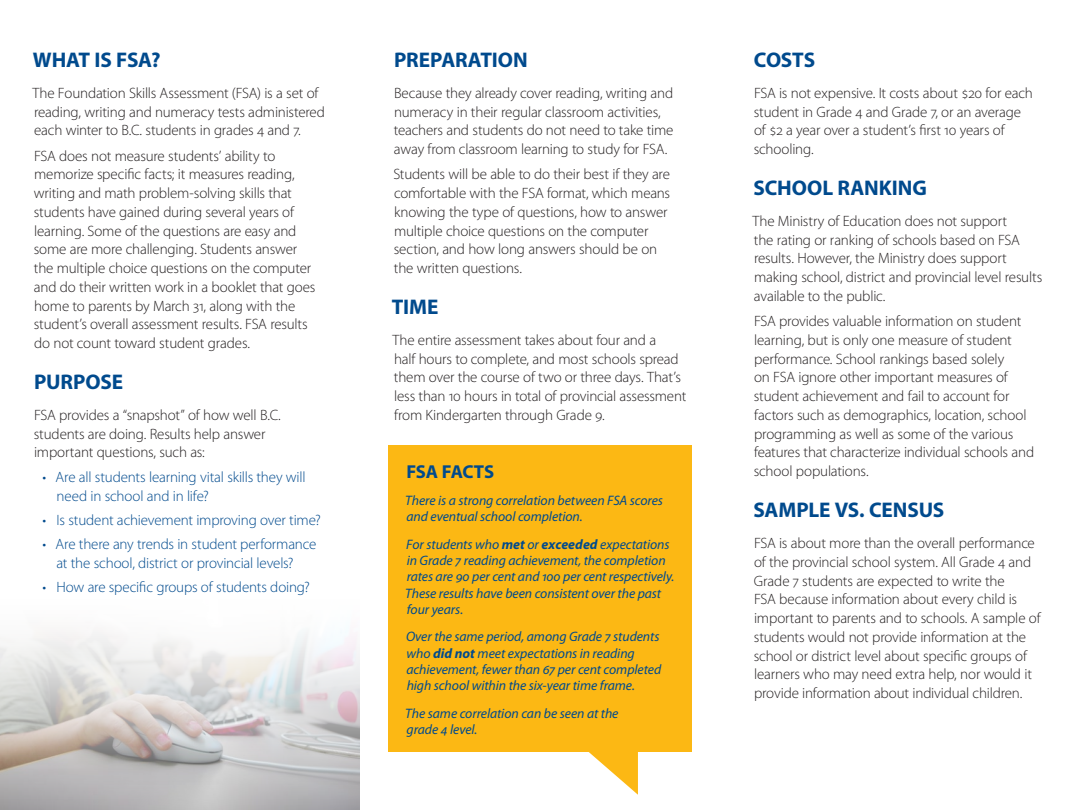
<style>
.page{position:relative;width:1080px;height:810px;background:#fff}
.page>*{position:absolute;margin:0;border:0;box-sizing:border-box;transform-origin:0 0}
.t1{font:700 21.25px "Myriad Pro";letter-spacing:-.005em;color:#004a8d}
.t2{font:700 18.75px "Myriad Pro";color:#004a8d}
.t3{font:300 15px/18.8px "Myriad Pro";letter-spacing:-.01em;color:#231f20}
.t4{font:300 15px/18.8px "Myriad Pro";letter-spacing:-.015em;color:#004a8d}
.t5{font:italic 13.75px/16.2px "Myriad Pro";letter-spacing:-.005em;color:#004a8d}
.s1{font-weight:700}
</style>
<div class="page">
<img style="left:0;top:632px;width:360px;height:178px">
<div style="left:388px;top:446px;width:304px;height:306px;background:#fcb814"></div>
<svg style="left:589px;top:752px;width:49px;height:43px"></svg>
<h1 class="t1" style="left:33px;top:48px;width:129px">WHAT IS FSA?</h1>
<p class="t3" style="left:32px;top:83px;width:294px">The Foundation Skills Assessment (FSA) is a set of reading, writing and numeracy tests administered each winter to B.C. students in grades 4 and 7.</p>
<p class="t3" style="left:34px;top:146px;width:283px">FSA does not measure students’ ability to memorize specific facts; it measures reading, writing and math problem-solving skills that students have gained during several years of learning. Some of the questions are easy and some are more challenging. Students answer the multiple choice questions on the computer and do their written work in a booklet that goes home to parents by March 31, along with the student’s overall assessment results. FSA results do not count toward student grades.</p>
<h1 class="t1" style="left:34px;top:370px;width:91px">PURPOSE</h1>
<p class="t3" style="left:34px;top:405px;width:249px">FSA provides a “snapshot” of how well B.C. students are doing. Results help answer important questions, such as:</p>
<p class="t4" style="left:57px;top:467px;width:251px;text-indent:-14px">• Are all students learning vital skills they will need in school and in life?</p>
<p class="t4" style="left:42px;top:510px;width:280px">• Is student achievement improving over time?</p>
<p class="t4" style="left:42px;top:535px;width:276px;text-align:center">• Are there any trends in student performance at the school, district or provincial levels?</p>
<p class="t4" style="left:42px;top:578px;width:269px">• How are specific groups of students doing?</p>
<h1 class="t1" style="left:394px;top:48px;width:135px">PREPARATION</h1>
<p class="t3" style="left:394px;top:83px;width:281px">Because they already cover reading, writing and numeracy in their regular classroom activities, teachers and students do not need to take time away from classroom learning to study for FSA.</p>
<p class="t3" style="left:393px;top:165px;width:278px">Students will be able to do their best if they are comfortable with the FSA format, which means knowing the type of questions, how to answer multiple choice questions on the computer section, and how long answers should be on the written questions.</p>
<h1 class="t1" style="left:392px;top:295px;width:48px">TIME</h1>
<p class="t3" style="left:392px;top:330px;width:295px">The entire assessment takes about four and a<br>half hours to complete, and most schools spread them over the course of two or three days. That’s less than 10 hours in total of provincial assessment from Kindergarten through Grade 9.</p>
<p class="t2" style="left:406px;top:461px;width:11px">FSA</p>
<p class="t2" style="left:442px;top:461px;width:54px">FACTS</p>
<p class="t5" style="left:405px;top:492px;width:259px">There is a strong correlation between FSA scores and eventual school completion.</p>
<p class="t5" style="left:405px;top:536px;width:271px">For students who <span class="s1">met</span> or <span class="s1">exceeded</span> expectations in Grade 7 reading achievement, the completion rates are 90 per cent and 100 per cent respectively.<br>These results have been consistent over the past four years.</p>
<p class="t5" style="left:406px;top:628px;width:257px">Over the same period, among Grade 7 students who <span class="s1">did not</span> meet expectations in reading achievement, fewer than 67 per cent completed high school within the six-year time frame.</p>
<p class="t5" style="left:405px;top:705px;width:215px">The same correlation can be seen at the grade 4 level.</p>
<h1 class="t1" style="left:754px;top:48px;width:63px">COSTS</h1>
<p class="t3" style="left:754px;top:83px;width:281px">FSA is not expensive. It costs about $20 for each student in Grade 4 and Grade 7, or an average of $2 a year over a student’s first 10 years of schooling.</p>
<h1 class="t1" style="left:754px;top:176px;width:175px">SCHOOL RANKING</h1>
<p class="t3" style="left:752px;top:211px;width:291px">The Ministry of Education does not support<br>the rating or ranking of schools based on FSA results. However, the Ministry does support making school, district and provincial level results available to the public.</p>
<p class="t3" style="left:754px;top:312px;width:282px">FSA provides valuable information on student learning, but is only one measure of student performance. School rankings based solely<br>on FSA ignore other important measures of student achievement and fail to account for factors such as demographics, location, school programming as well as some of the various features that characterize individual schools and school populations.</p>
<h1 class="t1" style="left:754px;top:498px;width:192px">SAMPLE VS. CENSUS</h1>
<p class="t3" style="left:754px;top:534px;width:288px">FSA is about more than the overall performance of the provincial school system. All Grade 4 and Grade 7 students are expected to write the<br>FSA because information about every child is important to parents and to schools. A sample of students would not provide information at the school or district level about specific groups of learners who may need extra help, nor would it provide information about individual children.</p>
</div>
